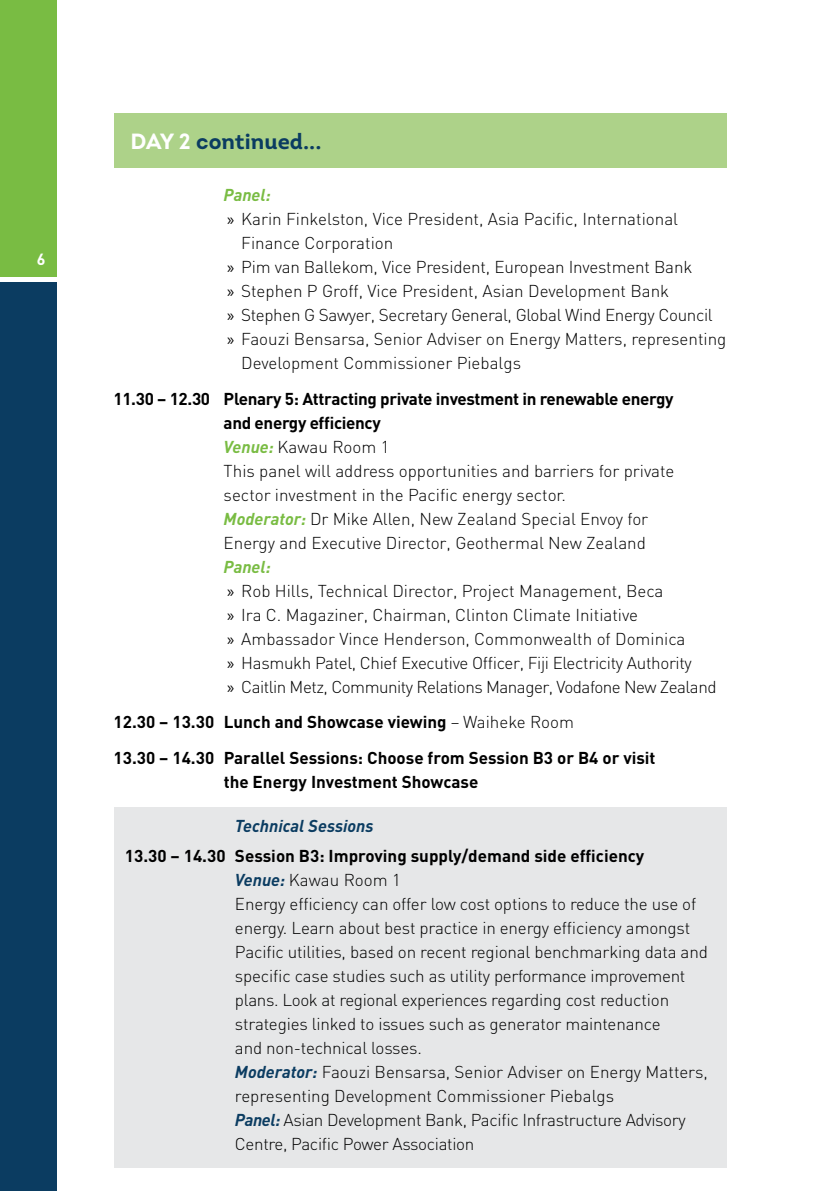
<style>
.page{position:relative;width:840px;height:1191px;background:#fff}
.page>*{position:absolute;margin:0;border:0;box-sizing:border-box;transform-origin:0 0}
.t1{font:700 22px "Intro";color:#0b3c61}
.t2{font:300 17px/24px "DIN";letter-spacing:-.01em;color:#000}
.t3{font:700 17px/35.4px "DIN";color:#000}
.t4{font:italic 700 17px "DIN";color:#0b3c61}
.t5{font:italic 700 17px "DIN";color:#79bc43}
.t6{font:700 16px "DIN";color:#fff}
.s1{color:#fff}
.s2{font-family:"Myriad Pro";font-weight:400}
.s3{font-weight:700}
.s4{font-weight:700;font-style:italic;color:#79bc43}
.s5{font-weight:300}
.s6{font-weight:700;font-style:italic;color:#0b3c61}
</style>
<div class="page">
<div style="left:0;top:0;width:57px;height:277px;background:#79bc43"></div>
<div style="left:0;top:282px;width:57px;height:909px;background:#0b3c61"></div>
<div style="left:113px;top:807px;width:613px;height:360px;background:#e6e7e8"></div>
<div style="left:113px;top:113px;width:613px;height:55px;background:#add289"></div>
<p class="t6" style="left:37px;top:249px;width:10px">6</p>
<p class="t1" style="left:130px;top:127px;width:192px"><span class="s1">DAY 2</span> continued...</p>
<p class="t5" style="left:223px;top:184px;width:49px">Panel:</p>
<p class="t2" style="left:227px;top:207px;width:452px"><span class="s2">»</span> Karin Finkelston, Vice President, Asia Pacific, International</p>
<p class="t2" style="left:241px;top:231px;width:154px">Finance Corporation</p>
<p class="t2" style="left:227px;top:255px;width:466px"><span class="s2">»</span> Pim van Ballekom, Vice President, European Investment Bank</p>
<p class="t2" style="left:227px;top:279px;width:443px"><span class="s2">»</span> Stephen P Groff, Vice President, Asian Development Bank</p>
<p class="t2" style="left:227px;top:303px;width:487px"><span class="s2">»</span> Stephen G Sawyer, Secretary General, Global Wind Energy Council</p>
<p class="t2" style="left:227px;top:327px;width:500px"><span class="s2">»</span> Faouzi Bensarsa, Senior Adviser on Energy Matters, representing</p>
<p class="t2" style="left:241px;top:351px;width:281px">Development Commissioner Piebalgs</p>
<p class="t2" style="left:223px;top:386px;width:452px;text-indent:-110px"><span class="s3">11.30 – 12.30 Plenary 5: Attracting private investment in renewable energy and energy efficiency<br></span><span class="s4">Venue:</span> Kawau Room 1<br>This panel will address opportunities and barriers for private sector investment in the Pacific energy sector.<br><span class="s4">Moderator:</span> Dr Mike Allen, New Zealand Special Envoy for Energy and Executive Director, Geothermal New Zealand</p>
<p class="t2" style="left:223px;top:554px;width:494px"><span class="s4">Panel:<br></span><span class="s2">»</span> Rob Hills, Technical Director, Project Management, Beca<br><span class="s2">»</span> Ira C. Magaziner, Chairman, Clinton Climate Initiative<br><span class="s2">»</span> Ambassador Vince Henderson, Commonwealth of Dominica<br><span class="s2">»</span> Hasmukh Patel, Chief Executive Officer, Fiji Electricity Authority<br><span class="s2">»</span> Caitlin Metz, Community Relations Manager, Vodafone New Zealand</p>
<p class="t3" style="left:113px;top:703px;width:543px">12.30 – 13.30 Lunch and Showcase viewing <span class="s5">– Waiheke Room<br></span>13.30 – 14.30 Parallel Sessions: Choose from Session B3 or B4 or visit</p>
<p class="t3" style="left:223px;top:763px;width:256px">the Energy Investment Showcase</p>
<p class="t4" style="left:235px;top:815px;width:140px">Technical Sessions</p>
<p class="t2" style="left:235px;top:843px;width:474px;text-indent:-110px"><span class="s3">13.30 – 14.30 Session B3: Improving supply/demand side efficiency<br></span><span class="s6">Venue:</span> Kawau Room 1<br>Energy efficiency can offer low cost options to reduce the use of energy. Learn about best practice in energy efficiency amongst Pacific utilities, based on recent regional benchmarking data and specific case studies such as utility performance improvement plans. Look at regional experiences regarding cost reduction strategies linked to issues such as generator maintenance<br>and non-technical losses.<br><span class="s6">Moderator:</span> Faouzi Bensarsa, Senior Adviser on Energy Matters, representing Development Commissioner Piebalgs<br><span class="s6">Panel:</span> Asian Development Bank, Pacific Infrastructure Advisory Centre, Pacific Power Association</p>
</div>
